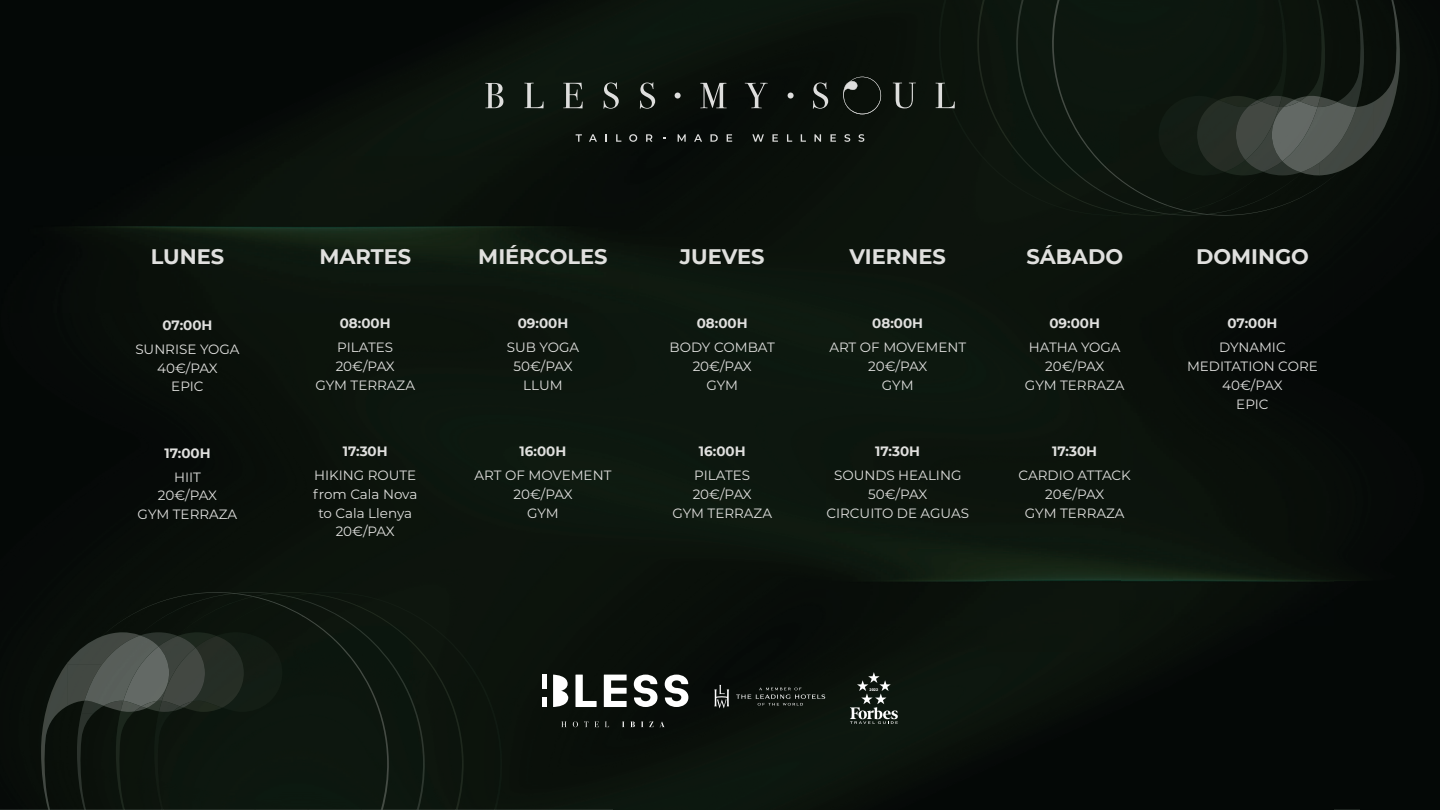
<style>
.page{position:relative;width:1440px;height:810px;background:#fff}
.page>*{position:absolute;margin:0;border:0;box-sizing:border-box;transform-origin:0 0}
.t1{font:700 21px "Montserrat";color:#e0e0de}
.t2{font:13.5px/18.8px "Montserrat";color:#e0e0de;text-align:center}
.t3{font:700 13.5px "Montserrat";color:#e0e0de}
.t4{font:900 3.68px "Roboto";color:#fff}
</style>
<div class="page">
<img style="left:0;top:0;width:1120px;height:470px">
<div style="left:1120px;top:0;width:219px;height:104px;background:#0d170f"></div>
<div style="left:1360px;top:0;width:80px;height:810px;background:#040806"></div>
<img style="left:1120px;top:104px;width:53px;height:706px">
<div style="left:1173px;top:215px;width:160px;height:595px;background:#080d09"></div>
<div style="left:1333px;top:187px;width:27px;height:623px;background:#040807"></div>
<div style="left:0;top:470px;width:160px;height:157px;background:#060a08"></div>
<div style="left:160px;top:470px;width:186px;height:122px;background:#0a100a"></div>
<div style="left:346px;top:470px;width:641px;height:157px;background:#0c140d"></div>
<img style="left:987px;top:470px;width:133px;height:183px">
<div style="left:0;top:627px;width:68px;height:78px;background:#080d09"></div>
<div style="left:361px;top:627px;width:626px;height:26px;background:#0a100a"></div>
<div style="left:361px;top:653px;width:492px;height:52px;background:#0a100a"></div>
<div style="left:853px;top:653px;width:267px;height:157px;background:#0a100a"></div>
<div style="left:0;top:705px;width:41px;height:105px;background:#080d09"></div>
<div style="left:389px;top:705px;width:465px;height:105px;background:#0c140c"></div>
<img style="left:282px;top:618px;width:20px;height:23px">
<div style="left:308px;top:620px;width:53px;height:189px;background:#0d170f"></div>
<div style="left:282px;top:641px;width:26px;height:168px;background:#0d170f"></div>
<img style="left:361px;top:673px;width:26px;height:136px">
<div style="left:68px;top:711px;width:86px;height:98px;background:#0b130c"></div>
<img style="left:68px;top:809px;width:302px;height:1px">
<img style="left:129px;top:592px;width:142px;height:10px">
<img style="left:68px;top:616px;width:17px;height:48px">
<img style="left:302px;top:618px;width:34px;height:23px">
<img style="left:41px;top:662px;width:27px;height:148px">
<img style="left:334px;top:640px;width:23px;height:25px">
<img style="left:68px;top:664px;width:53px;height:47px">
<img style="left:355px;top:664px;width:16px;height:25px">
<img style="left:141px;top:708px;width:13px;height:3px">
<img style="left:370px;top:689px;width:19px;height:121px">
<img style="left:234px;top:592px;width:38px;height:2px">
<img style="left:81px;top:701px;width:23px;height:13px">
<img style="left:77px;top:713px;width:16px;height:97px">
<img style="left:85px;top:593px;width:152px;height:113px">
<img style="left:271px;top:594px;width:71px;height:24px">
<img style="left:340px;top:617px;width:33px;height:25px">
<img style="left:371px;top:641px;width:23px;height:25px">
<img style="left:392px;top:665px;width:16px;height:25px">
<img style="left:406px;top:689px;width:19px;height:121px">
<img style="left:141px;top:706px;width:13px;height:2px">
<img style="left:377px;top:616px;width:34px;height:25px">
<img style="left:409px;top:640px;width:23px;height:25px">
<img style="left:430px;top:664px;width:16px;height:25px">
<img style="left:444px;top:689px;width:20px;height:121px">
<img style="left:116px;top:711px;width:18px;height:99px">
<img style="left:121px;top:701px;width:20px;height:11px">
<img style="left:254px;top:594px;width:17px;height:3px">
<img style="left:177px;top:597px;width:76px;height:5px">
<img style="left:123px;top:647px;width:31px;height:59px">
<div style="left:273px;top:592px;width:145px;height:24px;background:#0d150e"></div>
<img style="left:415px;top:616px;width:34px;height:25px">
<img style="left:447px;top:640px;width:23px;height:25px">
<img style="left:468px;top:664px;width:17px;height:25px">
<div style="left:483px;top:689px;width:19px;height:121px;background:#0c130c"></div>
<div style="left:154px;top:602px;width:128px;height:208px;background:#0d170f"></div>
<img style="left:159px;top:701px;width:21px;height:11px">
<img style="left:192px;top:636px;width:52px;height:72px">
<img style="left:162px;top:648px;width:43px;height:58px">
<img style="left:1052px;top:0;width:27px;height:135px">
<img style="left:1373px;top:0;width:27px;height:146px">
<img style="left:1325px;top:96px;width:48px;height:12px">
<img style="left:1078px;top:132px;width:27px;height:36px">
<img style="left:1356px;top:108px;width:17px;height:79px">
<img style="left:1105px;top:166px;width:29px;height:21px">
<img style="left:1339px;top:0;width:25px;height:107px">
<img style="left:1238px;top:102px;width:118px;height:113px">
<img style="left:1016px;top:0;width:25px;height:133px">
<img style="left:1041px;top:129px;width:26px;height:36px">
<img style="left:1066px;top:163px;width:31px;height:25px">
<img style="left:1094px;top:187px;width:55px;height:2px">
<div style="left:977px;top:0;width:26px;height:134px;background:#0d160e"></div>
<img style="left:1003px;top:131px;width:26px;height:35px">
<img style="left:1029px;top:165px;width:30px;height:24px">
<img style="left:1219px;top:0;width:106px;height:175px">
<img style="left:1300px;top:96px;width:20px;height:11px">
<img style="left:1204px;top:100px;width:80px;height:114px">
<img style="left:1282px;top:101px;width:36px;height:60px">
<div style="left:939px;top:0;width:26px;height:135px;background:#0c140c"></div>
<div style="left:1267px;top:0;width:20px;height:97px;background:#0c140d"></div>
<img style="left:965px;top:132px;width:27px;height:36px">
<div style="left:992px;top:166px;width:54px;height:37px;background:#0e160e"></div>
<img style="left:1045px;top:189px;width:159px;height:27px">
<img style="left:1149px;top:96px;width:133px;height:115px">
<img style="left:1197px;top:100px;width:52px;height:72px">
<img style="left:1236px;top:101px;width:43px;height:59px">
<svg style="left:752px;top:134px;width:12px;height:8px"></svg>
<svg style="left:772px;top:134px;width:6px;height:8px"></svg>
<svg style="left:787px;top:134px;width:5px;height:8px"></svg>
<svg style="left:801px;top:134px;width:5px;height:8px"></svg>
<svg style="left:814px;top:134px;width:7px;height:8px"></svg>
<svg style="left:830px;top:134px;width:6px;height:8px"></svg>
<svg style="left:844px;top:134px;width:6px;height:8px"></svg>
<svg style="left:858px;top:134px;width:6px;height:8px"></svg>
<svg style="left:576px;top:134px;width:6px;height:8px"></svg>
<svg style="left:589px;top:134px;width:8px;height:8px"></svg>
<svg style="left:605px;top:134px;width:2px;height:8px"></svg>
<svg style="left:616px;top:134px;width:5px;height:8px"></svg>
<svg style="left:629px;top:134px;width:8px;height:8px"></svg>
<svg style="left:646px;top:134px;width:6px;height:8px"></svg>
<svg style="left:678px;top:134px;width:8px;height:8px"></svg>
<svg style="left:694px;top:134px;width:8px;height:8px"></svg>
<svg style="left:710px;top:134px;width:8px;height:8px"></svg>
<svg style="left:727px;top:134px;width:5px;height:8px"></svg>
<svg style="left:843px;top:77px;width:38px;height:37px"></svg>
<svg style="left:485px;top:83px;width:18px;height:25px"></svg>
<svg style="left:524px;top:83px;width:20px;height:25px"></svg>
<svg style="left:563px;top:83px;width:20px;height:25px"></svg>
<svg style="left:603px;top:82px;width:16px;height:27px"></svg>
<svg style="left:640px;top:82px;width:15px;height:27px"></svg>
<svg style="left:700px;top:83px;width:27px;height:25px"></svg>
<svg style="left:745px;top:83px;width:23px;height:25px"></svg>
<svg style="left:813px;top:82px;width:15px;height:27px"></svg>
<svg style="left:893px;top:83px;width:23px;height:25px"></svg>
<svg style="left:936px;top:83px;width:19px;height:25px"></svg>
<svg style="left:675px;top:93px;width:6px;height:6px"></svg>
<svg style="left:788px;top:93px;width:6px;height:6px"></svg>
<div style="left:542px;top:675px;width:5px;height:14px;background:#fff"></div>
<div style="left:542px;top:697px;width:5px;height:10px;background:#fff"></div>
<svg style="left:553px;top:675px;width:16px;height:32px"></svg>
<svg style="left:575px;top:675px;width:22px;height:32px"></svg>
<svg style="left:604px;top:675px;width:23px;height:32px"></svg>
<svg style="left:634px;top:675px;width:24px;height:32px"></svg>
<svg style="left:665px;top:675px;width:23px;height:32px"></svg>
<svg style="left:561px;top:721px;width:6px;height:6px"></svg>
<svg style="left:573px;top:721px;width:5px;height:6px"></svg>
<svg style="left:584px;top:721px;width:15px;height:6px"></svg>
<svg style="left:605px;top:721px;width:4px;height:6px"></svg>
<svg style="left:622px;top:722px;width:13px;height:5px"></svg>
<svg style="left:649px;top:721px;width:16px;height:6px"></svg>
<svg style="left:714px;top:685px;width:15px;height:23px"></svg>
<svg style="left:736px;top:688px;width:89px;height:18px;background:#202520"></svg>
<svg style="left:850px;top:672px;width:48px;height:52px;background:#39403a"></svg>
<img style="left:276px;top:226px;width:1px;height:354px">
<img style="left:454px;top:226px;width:1px;height:354px">
<img style="left:632px;top:226px;width:1px;height:354px">
<img style="left:811px;top:226px;width:1px;height:354px">
<img style="left:987px;top:226px;width:1px;height:354px">
<img style="left:1164px;top:226px;width:1px;height:354px">
<h1 class="t1" style="left:151px;top:241px;width:75px">LUNES</h1>
<p class="t3" style="left:163px;top:315px;width:51px">07:00H</p>
<p class="t2" style="left:135px;top:339px;width:106px">SUNRISE YOGA<br>40€/PAX<br>EPIC</p>
<p class="t3" style="left:164px;top:443px;width:48px">17:00H</p>
<p class="t2" style="left:138px;top:467px;width:101px">HIIT<br>20€/PAX<br>GYM TERRAZA</p>
<h1 class="t1" style="left:319px;top:241px;width:93px">MARTES</h1>
<p class="t3" style="left:340px;top:314px;width:52px">08:00H</p>
<p class="t2" style="left:315px;top:338px;width:101px">PILATES<br>20€/PAX<br>GYM TERRAZA</p>
<p class="t3" style="left:343px;top:442px;width:46px">17:30H</p>
<p class="t2" style="left:313px;top:466px;width:106px">HIKING ROUTE from Cala Nova to Cala Llenya<br>20€/PAX</p>
<h1 class="t1" style="left:478px;top:241px;width:131px">MIÉRCOLES</h1>
<p class="t3" style="left:518px;top:314px;width:52px">09:00H</p>
<p class="t2" style="left:507px;top:338px;width:74px">SUB YOGA<br>50€/PAX<br>LLUM</p>
<p class="t3" style="left:520px;top:442px;width:48px">16:00H</p>
<p class="t2" style="left:475px;top:466px;width:138px">ART OF MOVEMENT<br>20€/PAX<br>GYM</p>
<h1 class="t1" style="left:680px;top:241px;width:86px">JUEVES</h1>
<p class="t3" style="left:697px;top:314px;width:52px">08:00H</p>
<p class="t2" style="left:670px;top:338px;width:107px">BODY COMBAT<br>20€/PAX<br>GYM</p>
<p class="t3" style="left:699px;top:442px;width:48px">16:00H</p>
<p class="t2" style="left:672px;top:466px;width:101px">PILATES<br>20€/PAX<br>GYM TERRAZA</p>
<h1 class="t1" style="left:850px;top:241px;width:98px">VIERNES</h1>
<p class="t3" style="left:872px;top:314px;width:52px">08:00H</p>
<p class="t2" style="left:829px;top:338px;width:138px">ART OF MOVEMENT<br>20€/PAX<br>GYM</p>
<p class="t3" style="left:875px;top:442px;width:46px">17:30H</p>
<p class="t2" style="left:826px;top:466px;width:144px">SOUNDS HEALING<br>50€/PAX<br>CIRCUITO DE AGUAS</p>
<h1 class="t1" style="left:1026px;top:241px;width:98px">SÁBADO</h1>
<p class="t3" style="left:1049px;top:314px;width:52px">09:00H</p>
<p class="t2" style="left:1025px;top:338px;width:101px">HATHA YOGA<br>20€/PAX<br>GYM TERRAZA</p>
<p class="t3" style="left:1052px;top:442px;width:46px">17:30H</p>
<p class="t2" style="left:1019px;top:466px;width:114px">CARDIO ATTACK<br>20€/PAX<br>GYM TERRAZA</p>
<h1 class="t1" style="left:1196px;top:241px;width:114px">DOMINGO</h1>
<p class="t3" style="left:1228px;top:314px;width:51px">07:00H</p>
<p class="t2" style="left:1187px;top:338px;width:132px">DYNAMIC<br>MEDITATION CORE<br>40€/PAX<br>EPIC</p>
<p class="t4" style="left:870px;top:687px;width:10px">2022</p>
</div>
